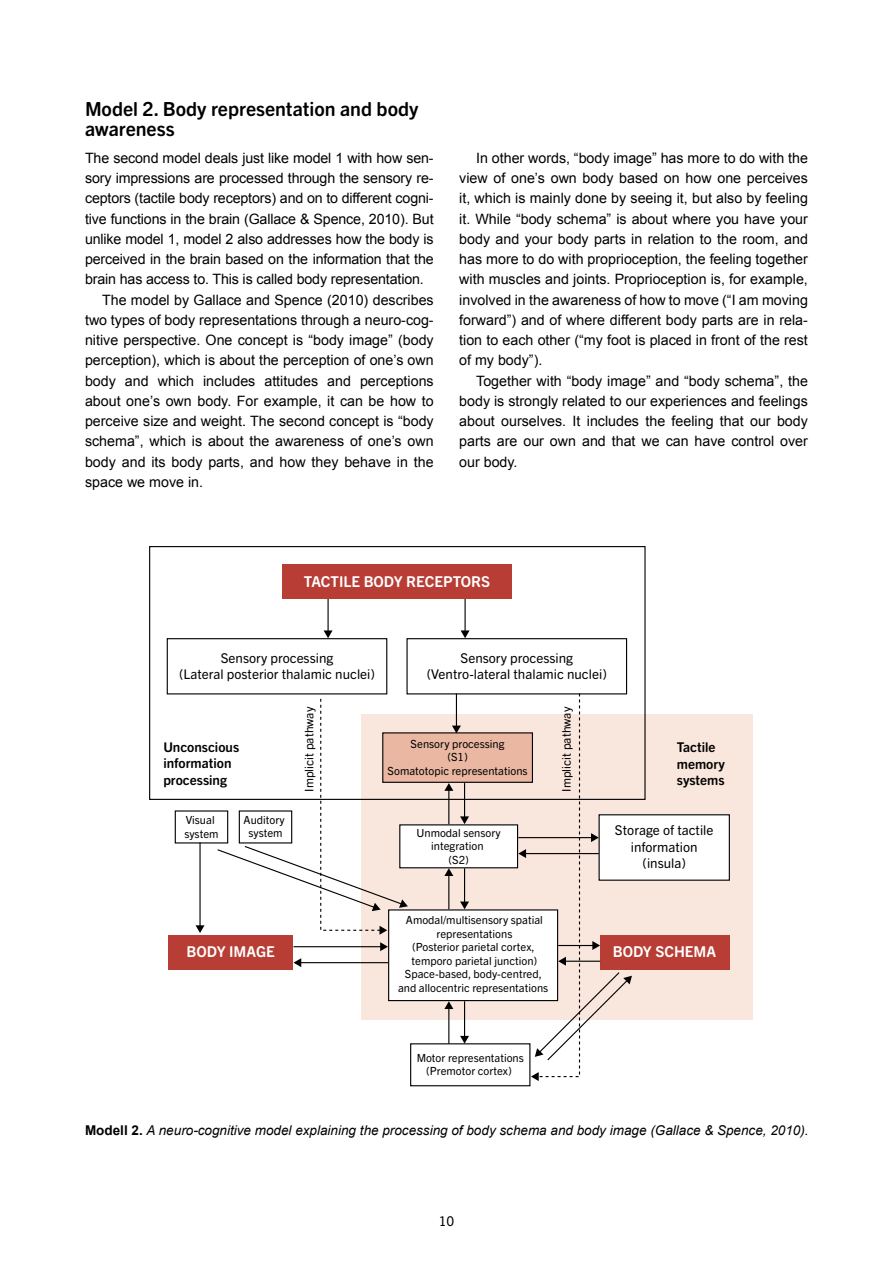
<style>
.page{position:relative;width:893px;height:1263px;background:#fff}
.page>*{position:absolute;margin:0;border:0;box-sizing:border-box;transform-origin:0 0}
.t1{font:700 19.5px/19.5px "Trade Gothic Next SR Pro";color:#000}
.t2{font:700 15px "Trade Gothic Next SR Pro";color:#fff}
.Brödtext_indrag{font:14.25px/20.2px "Arial";color:#000;text-align:justify}
.Brödtext{font:14.25px/20.2px "Arial";letter-spacing:-.01em;color:#000;text-align:justify}
.t3{font:13.5px/16.5px "Trade Gothic Next SR Pro";color:#000;text-align:center}
.Bildtext{font:italic 13.5px "Arial";color:#000}
.t4{font:700 13.5px/16.5px "Trade Gothic Next SR Pro";color:#000}
.t5{font:12px "Trade Gothic Next SR Pro";color:#000}
.t6{font:11.25px/13.5px "Trade Gothic Next SR Pro";color:#000;text-align:center}
.s1{font-weight:700;font-style:normal}
</style>
<div class="page">
<div style="left:361px;top:715px;width:391px;height:305px;background:#f9e6dc"></div>
<div style="left:600px;top:935px;width:129px;height:35px;background:#b73d35"></div>
<div style="left:169px;top:935px;width:124px;height:35px;background:#b73d35"></div>
<div style="left:599px;top:815px;width:130px;height:65px;background:#fff"></div>
<div style="left:167px;top:638px;width:220px;height:56px;border:1px solid #000"></div>
<div style="left:383px;top:733px;width:149px;height:49px;background:#eab8a2"></div>
<div style="left:382px;top:732px;width:151px;height:51px;border:1px solid #000"></div>
<div style="left:400px;top:825px;width:118px;height:43px;background:#fff"></div>
<div style="left:410px;top:1043px;width:120px;height:43px;border:1px solid #000"></div>
<div style="left:389px;top:910px;width:169px;height:90px;background:#fff"></div>
<div style="left:388px;top:909px;width:170px;height:92px;border:1px solid #000"></div>
<div style="left:406px;top:638px;width:221px;height:56px;border:1px solid #000"></div>
<hr style="left:327px;top:594px;width:2px;height:38px;background:#000">
<svg style="left:324px;top:630px;width:9px;height:8px"></svg>
<hr style="left:464px;top:594px;width:2px;height:38px;background:#000">
<svg style="left:461px;top:630px;width:9px;height:8px"></svg>
<hr style="left:456px;top:693px;width:1px;height:34px;background:#000">
<svg style="left:452px;top:725px;width:9px;height:8px"></svg>
<hr style="left:448px;top:789px;width:1px;height:35px;background:#000">
<svg style="left:444px;top:783px;width:9px;height:8px"></svg>
<hr style="left:464px;top:783px;width:1px;height:35px;background:#000">
<svg style="left:460px;top:816px;width:9px;height:8px"></svg>
<hr style="left:448px;top:875px;width:1px;height:34px;background:#000">
<svg style="left:444px;top:868px;width:9px;height:8px"></svg>
<hr style="left:464px;top:868px;width:1px;height:35px;background:#000">
<svg style="left:460px;top:901px;width:9px;height:8px"></svg>
<hr style="left:448px;top:1008px;width:1px;height:36px;background:#000">
<svg style="left:444px;top:1001px;width:9px;height:8px"></svg>
<hr style="left:464px;top:1001px;width:1px;height:36px;background:#000">
<svg style="left:460px;top:1036px;width:9px;height:8px"></svg>
<svg style="left:216px;top:698px;width:192px;height:237px"></svg>
<hr style="left:300px;top:962px;width:88px;height:1px;background:#000">
<svg style="left:293px;top:958px;width:8px;height:9px"></svg>
<hr style="left:293px;top:946px;width:88px;height:1px;background:#000">
<svg style="left:380px;top:942px;width:8px;height:9px"></svg>
<hr style="left:199px;top:842px;width:2px;height:85px;background:#000">
<svg style="left:196px;top:925px;width:9px;height:8px"></svg>
<svg style="left:518px;top:692px;width:114px;height:389px"></svg>
<div style="left:282px;top:564px;width:230px;height:35px;background:#b73d35"></div>
<h3 class="t1" style="left:85px;top:98px;width:335px">Model 2. Body representation and body awareness</h3>
<p class="Brödtext" style="left:85px;top:148px;width:350px">The second model deals just like model 1 with how sen&shy;sory impressions are processed through the sensory re&shy;ceptors (tactile body receptors) and on to different cogni&shy;tive functions in the brain (Gallace &amp; Spence, 2010). But unlike model 1, model 2 also addresses how the body is perceived in the brain based on the information that the brain has access to. This is called body representation.</p>
<p class="Brödtext_indrag" style="left:85px;top:290px;width:350px;text-indent:17px">The model by Gallace and Spence (2010) describes two types of body representations through a neuro-cog&shy;nitive perspective. One concept is “body image” (body perception), which is about the perception of one’s own body and which includes attitudes and perceptions about one’s own body. For example, it can be how to perceive size and weight. The second concept is “body schema”, which is about the awareness of one’s own body and its body parts, and how they behave in the space we move in.</p>
<p class="Brödtext_indrag" style="left:459px;top:148px;width:350px;text-indent:17px">In other words, “body image” has more to do with the view of one’s own body based on how one perceives it, which is mainly done by seeing it, but also by feeling it. While “body schema” is about where you have your body and your body parts in relation to the room, and has more to do with proprioception, the feeling together with muscles and joints. Proprioception is, for example, involved in the awareness of how to move (“I am moving forward”) and of where different body parts are in rela&shy;tion to each other (“my foot is placed in front of the rest of my body”).</p>
<p class="Brödtext_indrag" style="left:459px;top:371px;width:350px;text-indent:17px">Together with “body image” and “body schema”, the body is strongly related to our experiences and feelings about ourselves. It includes the feeling that our body parts are our own and that we can have control over our body.</p>
<p class="t2" style="left:304px;top:571px;width:188px">TACTILE BODY RECEPTORS</p>
<p class="t3" style="left:179px;top:648px;width:198px">Sensory processing<br>(Lateral posterior thalamic nuclei)</p>
<p class="t3" style="left:427px;top:648px;width:182px">Sensory processing (Ventro-lateral thalamic nuclei)</p>
<p class="t5" style="left:301px;top:792px;width:86px;rotate:-90deg">Implicit pathway</p>
<p class="t5" style="left:558px;top:792px;width:86px;rotate:-90deg">Implicit pathway</p>
<p class="t6" style="left:388px;top:736px;width:141px">Sensory processing<br>(S1)<br>Somatotopic representations</p>
<p class="t4" style="left:163px;top:737px;width:77px">Unconscious information processing</p>
<p class="t4" style="left:677px;top:738px;width:50px">Tactile memory systems</p>
<p class="t6" style="left:184px;top:812px;width:36px;text-align:left">Visual system</p>
<p class="t6" style="left:244px;top:812px;width:43px">Auditory system</p>
<p class="t3" style="left:615px;top:821px;width:100px">Storage of tactile information (insula)</p>
<p class="t6" style="left:417px;top:825px;width:86px">Unmodal sensory integration<br>(S2)</p>
<p class="t6" style="left:398px;top:913px;width:152px">Amodal/multisensory spatial representations<br>(Posterior parietal cortex, temporo parietal junction)<br>Space-based, body-centred, and allocentric representations</p>
<p class="t2" style="left:187px;top:941px;width:90px">BODY IMAGE</p>
<p class="t2" style="left:613px;top:941px;width:105px">BODY SCHEMA</p>
<p class="t6" style="left:417px;top:1050px;width:109px">Motor representations (Premotor cortex)</p>
<p class="Bildtext" style="left:85px;top:1121px;width:725px"><span class="s1">Modell 2.</span> A neuro-cognitive model explaining the processing of body schema and body image (Gallace &amp; Spence, 2010).</p>
<p class="t3" style="left:439px;top:1211px;width:17px">10</p>
</div>
